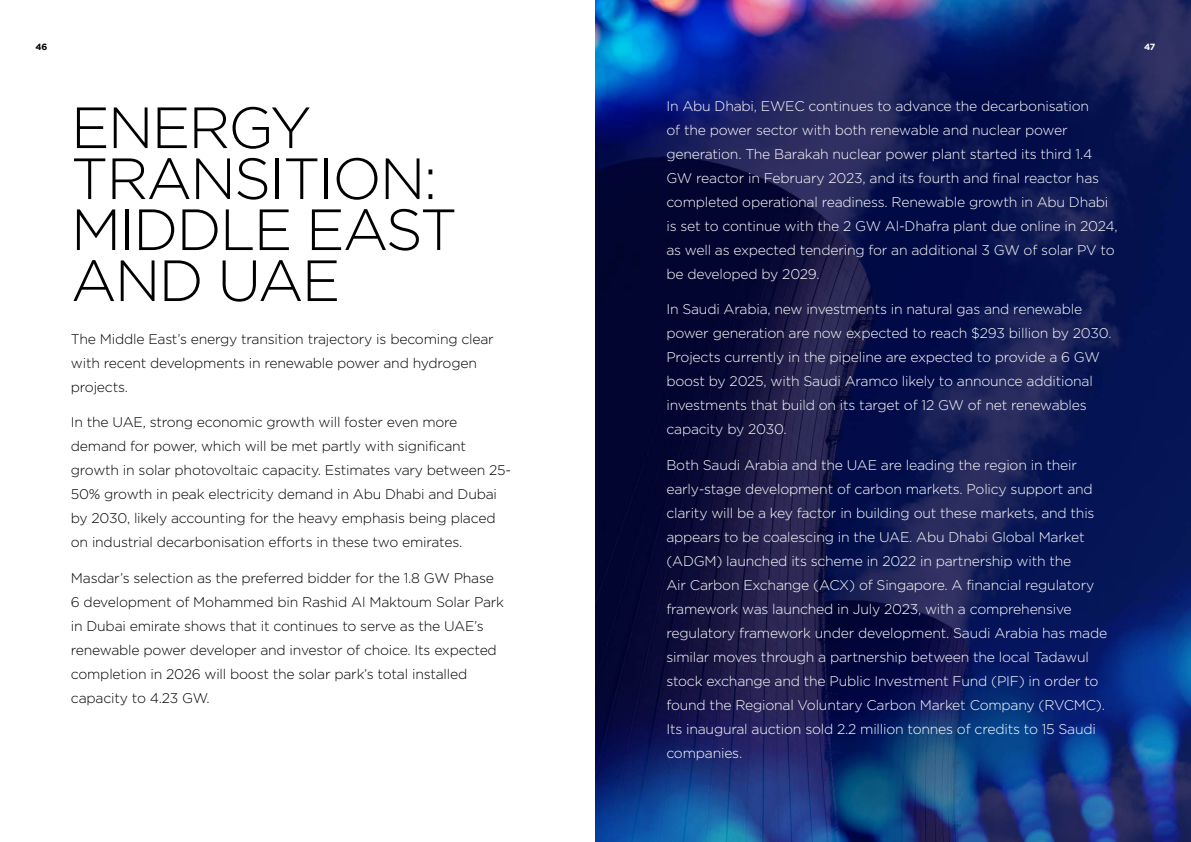
<style>
.page{position:relative;width:1191px;height:842px;background:#fff}
.page>*{position:absolute;margin:0;border:0;box-sizing:border-box;transform-origin:0 0}
.t1{font:300 58px/51px "Gotham HTF";letter-spacing:-.035em;color:#000}
.t2{font:300 14px/24px "Gotham HTF";letter-spacing:-.015em;color:#fff}
.t3{font:300 14px/24px "Gotham HTF";letter-spacing:-.015em;color:#000}
.t4{font:700 9px "Gotham HTF";color:#000}
.t5{font:700 9px "Gotham HTF";color:#fff}
</style>
<div class="page">
<svg style="left:595px;top:0;width:596px;height:842px;background:#101e59"></svg>
<p class="t4" style="left:35px;top:42px;width:14px">46</p>
<p class="t5" style="left:1144px;top:42px;width:13px">47</p>
<h1 class="t1" style="left:71px;top:101px;width:388px">ENERGY<br>TRANSITION:<br>MIDDLE EAST<br>AND UAE</h1>
<p class="t3" style="left:71px;top:327px;width:424px">The Middle East’s energy transition trajectory is becoming clear with recent developments in renewable power and hydrogen projects.</p>
<p class="t3" style="left:71px;top:410px;width:442px">In the UAE, strong economic growth will foster even more demand for power, which will be met partly with significant growth in solar photovoltaic capacity. Estimates vary between 25- 50% growth in peak electricity demand in Abu Dhabi and Dubai by 2030, likely accounting for the heavy emphasis being placed on industrial decarbonisation efforts in these two emirates.</p>
<p class="t3" style="left:71px;top:565px;width:435px">Masdar’s selection as the preferred bidder for the 1.8 GW Phase 6 development of Mohammed bin Rashid Al Maktoum Solar Park in Dubai emirate shows that it continues to serve as the UAE’s renewable power developer and investor of choice. Its expected completion in 2026 will boost the solar park’s total installed capacity to 4.23 GW.</p>
<p class="t2" style="left:666px;top:94px;width:453px">In Abu Dhabi, EWEC continues to advance the decarbonisation<br>of the power sector with both renewable and nuclear power generation. The Barakah nuclear power plant started its third 1.4<br>GW reactor in February 2023, and its fourth and final reactor has completed operational readiness. Renewable growth in Abu Dhabi is set to continue with the 2 GW Al-Dhafra plant due online in 2024, as well as expected tendering for an additional 3 GW of solar PV to be developed by 2029.</p>
<p class="t2" style="left:666px;top:297px;width:446px">In Saudi Arabia, new investments in natural gas and renewable power generation are now expected to reach $293 billion by 2030.<br>Projects currently in the pipeline are expected to provide a 6 GW boost by 2025, with Saudi Aramco likely to announce additional investments that build on its target of 12 GW of net renewables capacity by 2030.</p>
<p class="t2" style="left:666px;top:452px;width:442px">Both Saudi Arabia and the UAE are leading the region in their early-stage development of carbon markets. Policy support and clarity will be a key factor in building out these markets, and this appears to be coalescing in the UAE. Abu Dhabi Global Market (ADGM) launched its scheme in 2022 in partnership with the<br>Air Carbon Exchange (ACX) of Singapore. A financial regulatory framework was launched in July 2023, with a comprehensive regulatory framework under development. Saudi Arabia has made similar moves through a partnership between the local Tadawul stock exchange and the Public Investment Fund (PIF) in order to found the Regional Voluntary Carbon Market Company (RVCMC).<br>Its inaugural auction sold 2.2 million tonnes of credits to 15 Saudi companies.</p>
</div>
